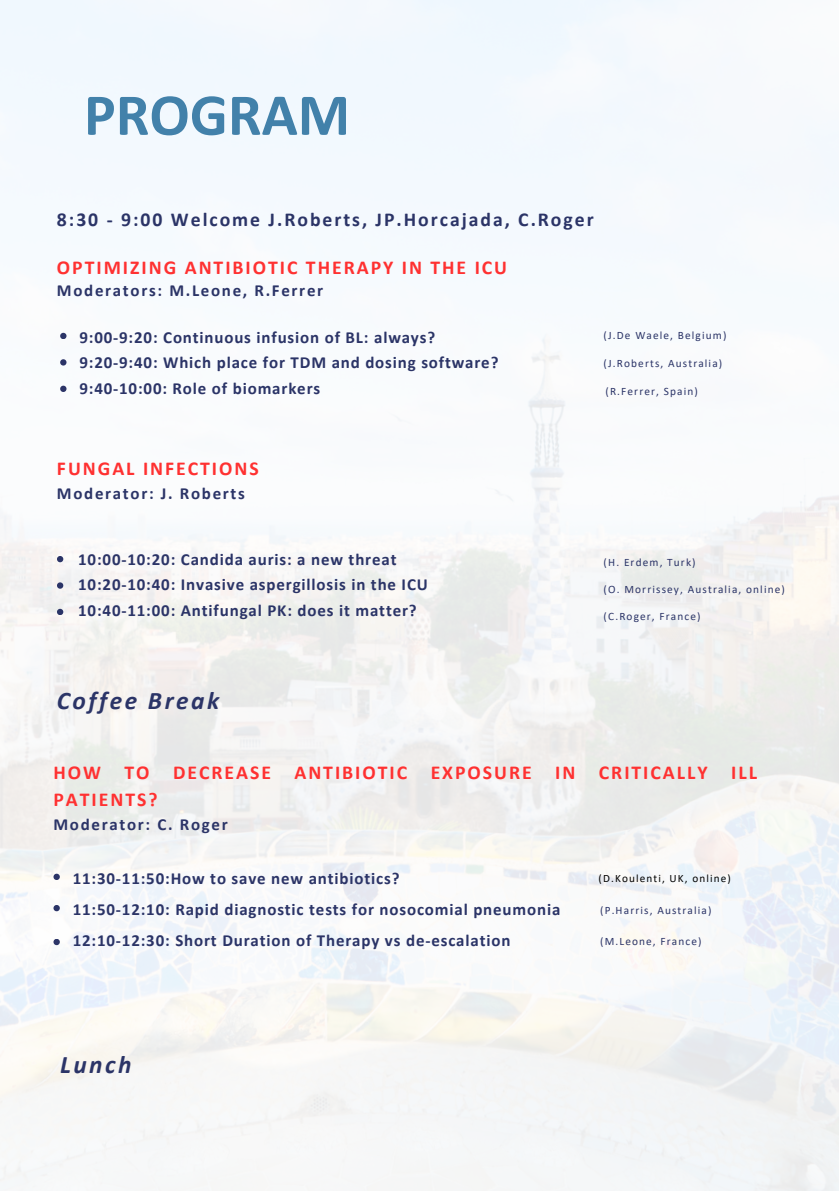
<style>
.page{position:relative;width:839px;height:1191px;background:#fff}
.page>*{position:absolute;margin:0;border:0;box-sizing:border-box;transform-origin:0 0}
.t1{font:700 59.8px "Calibri";color:#4281aa}
.t2{font:italic 700 25.4px "Calibri";letter-spacing:.1em;color:#2b3467}
.t3{font:700 19.8px/27px "Calibri";letter-spacing:.1em;color:#ff3131}
.t4{font:700 19.8px "Calibri";letter-spacing:.1em;color:#2b3467}
.t5{font:700 17px/25.4px "Calibri";letter-spacing:.05em;color:#2b3467}
.t6{font:700 17px "Calibri";letter-spacing:.1em;color:#2b3467}
.t7{font:11.2px "Calibri";letter-spacing:.1em;color:#2b3467}
.t8{font:11.2px "Calibri";letter-spacing:.1em;color:#000}
</style>
<div class="page">
<svg style="left:57px;top:556px;width:6px;height:6px"></svg>
<svg style="left:57px;top:582px;width:6px;height:7px"></svg>
<svg style="left:57px;top:609px;width:6px;height:6px"></svg>
<svg style="left:60px;top:333px;width:6px;height:6px"></svg>
<svg style="left:60px;top:359px;width:6px;height:7px"></svg>
<svg style="left:60px;top:386px;width:6px;height:6px"></svg>
<svg style="left:53px;top:874px;width:7px;height:6px"></svg>
<svg style="left:53px;top:905px;width:7px;height:6px"></svg>
<svg style="left:53px;top:939px;width:7px;height:6px"></svg>
<h2 class="t1" style="left:84px;top:90px;width:267px">PROGRAM</h2>
<h5 class="t4" style="left:57px;top:212px;width:538px">8:30 - 9:00 Welcome J.Roberts, JP.Horcajada, C.Roger</h5>
<h5 class="t3" style="left:57px;top:256px;width:451px">OPTIMIZING ANTIBIOTIC THERAPY IN THE ICU</h5>
<p class="t6" style="left:57px;top:283px;width:268px">Moderators: M.Leone, R.Ferrer</p>
<h5 class="t5" style="left:79px;top:326px;width:420px">9:00-9:20: Continuous infusion of BL: always?<br>9:20-9:40: Which place for TDM and dosing software?<br>9:40-10:00: Role of biomarkers</h5>
<h5 class="t3" style="left:57px;top:457px;width:203px">FUNGAL INFECTIONS</h5>
<p class="t6" style="left:57px;top:486px;width:189px">Moderator: J. Roberts</p>
<h1 class="t5" style="left:78px;top:548px;width:351px">10:00-10:20: Candida auris: a new threat<br>10:20-10:40: Invasive aspergillosis in the ICU<br>10:40-11:00: Antifungal PK: does it matter?</h1>
<h3 class="t2" style="left:57px;top:689px;width:164px">Coffee Break</h3>
<h5 class="t7" style="left:603px;top:330px;width:124px">(J.De Waele, Belgium)</h5>
<h5 class="t7" style="left:603px;top:359px;width:120px">(J.Roberts, Australia)</h5>
<h3 class="t7" style="left:605px;top:387px;width:94px">(R.Ferrer, Spain)</h3>
<p class="t7" style="left:603px;top:557px;width:93px">(H. Erdem, Turk)</p>
<h5 class="t7" style="left:603px;top:584px;width:183px">(O. Morrissey, Australia, online)</h5>
<p class="t7" style="left:603px;top:612px;width:98px">(C.Roger, France)</p>
<p class="t3" style="left:53px;top:761px;width:705px">HOW TO DECREASE ANTIBIOTIC EXPOSURE IN CRITICALLY ILL<br>PATIENTS?</p>
<h5 class="t6" style="left:53px;top:817px;width:176px">Moderator: C. Roger</h5>
<p class="t5" style="left:73px;top:867px;width:328px">11:30-11:50:How to save new antibiotics?</p>
<p class="t8" style="left:598px;top:873px;width:134px">(D.Koulenti, UK, online)</p>
<h5 class="t5" style="left:73px;top:898px;width:489px">11:50-12:10: Rapid diagnostic tests for nosocomial pneumonia</h5>
<h5 class="t5" style="left:73px;top:929px;width:439px">12:10-12:30: Short Duration of Therapy vs de-escalation</h5>
<p class="t7" style="left:600px;top:936px;width:103px">(M.Leone, France)</p>
<p class="t7" style="left:600px;top:906px;width:113px">(P.Harris, Australia)</p>
<h2 class="t2" style="left:60px;top:1054px;width:73px">Lunch</h2>
</div>
